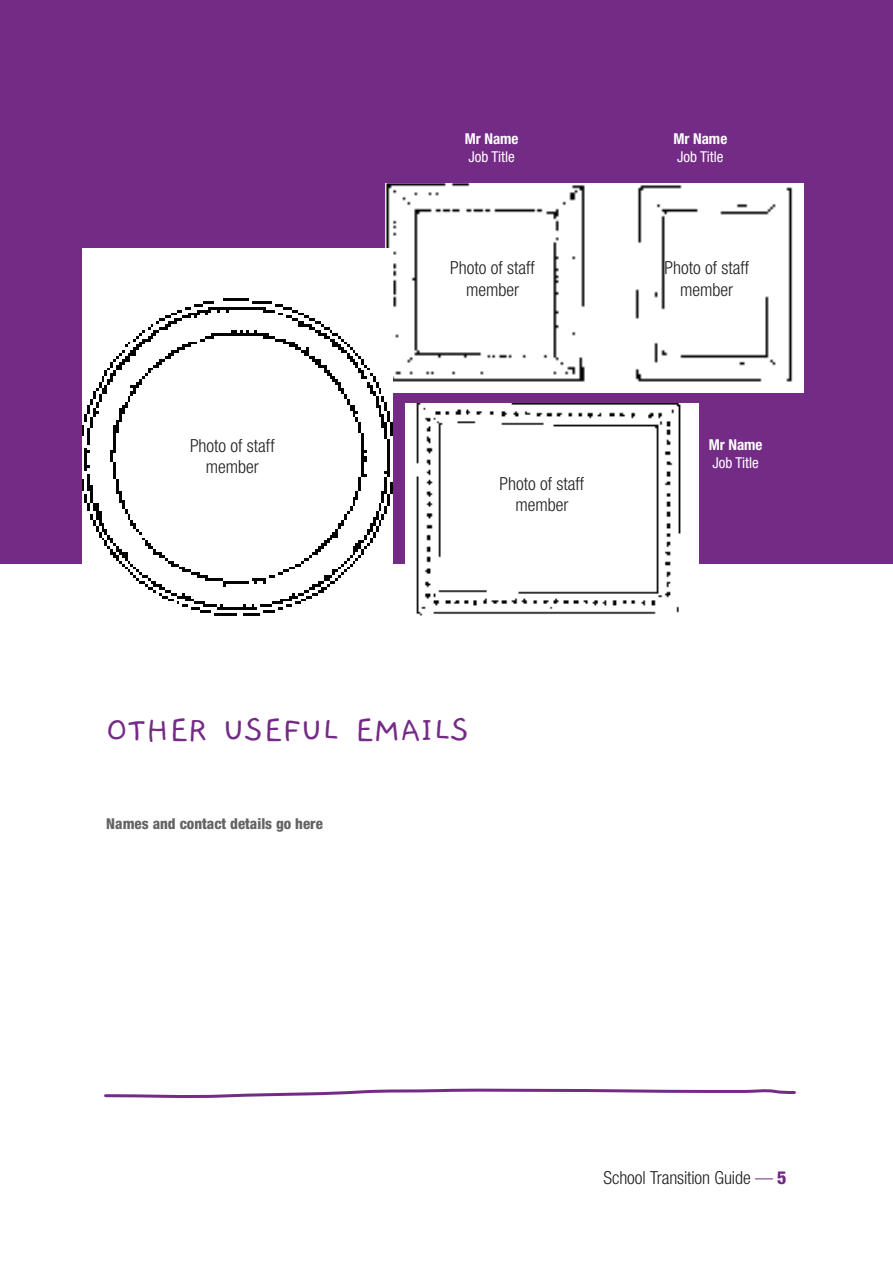
<style>
.page{position:relative;width:893px;height:1263px;background:#fff}
.page>*{position:absolute;margin:0;border:0;box-sizing:border-box;transform-origin:0 0}
.t1{font:37.5px "Gaegu";color:#742b86}
.t2{font:300 condensed 18px/21.6px "Helvetica Neue";color:#231f20;text-align:center}
.t3{font:800 condensed 15px "Helvetica Neue";color:#636366}
.t4{font:condensed 15px "Helvetica Neue";color:#fff}
.t5{font:700 condensed 15px "Helvetica Neue";color:#fff}
.s1{color:#742b86}
.s2{font-weight:800;color:#742b86}
</style>
<div class="page">
<div style="left:0;top:0;width:893px;height:563px;background:#742b86"></div>
<img style="left:386px;top:184px;width:417px;height:208px">
<img style="left:405px;top:404px;width:293px;height:212px">
<img style="left:82px;top:249px;width:310px;height:367px">
<svg style="left:104px;top:1088px;width:692px;height:10px"></svg>
<p class="t5" style="left:465px;top:130px;width:55px">Mr Name</p>
<p class="t4" style="left:468px;top:148px;width:48px">Job Title</p>
<p class="t5" style="left:673px;top:130px;width:55px">Mr Name</p>
<p class="t4" style="left:677px;top:148px;width:48px">Job Title</p>
<p class="t2" style="left:190px;top:435px;width:86px">Photo of staff member</p>
<p class="t2" style="left:450px;top:257px;width:86px">Photo of staff member</p>
<p class="t2" style="left:664px;top:257px;width:86px">Photo of staff member</p>
<p class="t2" style="left:499px;top:473px;width:86px">Photo of staff member</p>
<p class="t5" style="left:709px;top:436px;width:55px">Mr Name</p>
<p class="t4" style="left:712px;top:454px;width:48px">Job Title</p>
<h1 class="t1" style="left:106px;top:712px;width:365px">OTHER USEFUL EMAILS</h1>
<p class="t3" style="left:106px;top:815px;width:218px">Names and contact details go here</p>
<p class="t2" style="left:603px;top:1167px;width:185px">School Transition Guide <span class="s1">—</span> <span class="s2">5</span></p>
</div>
